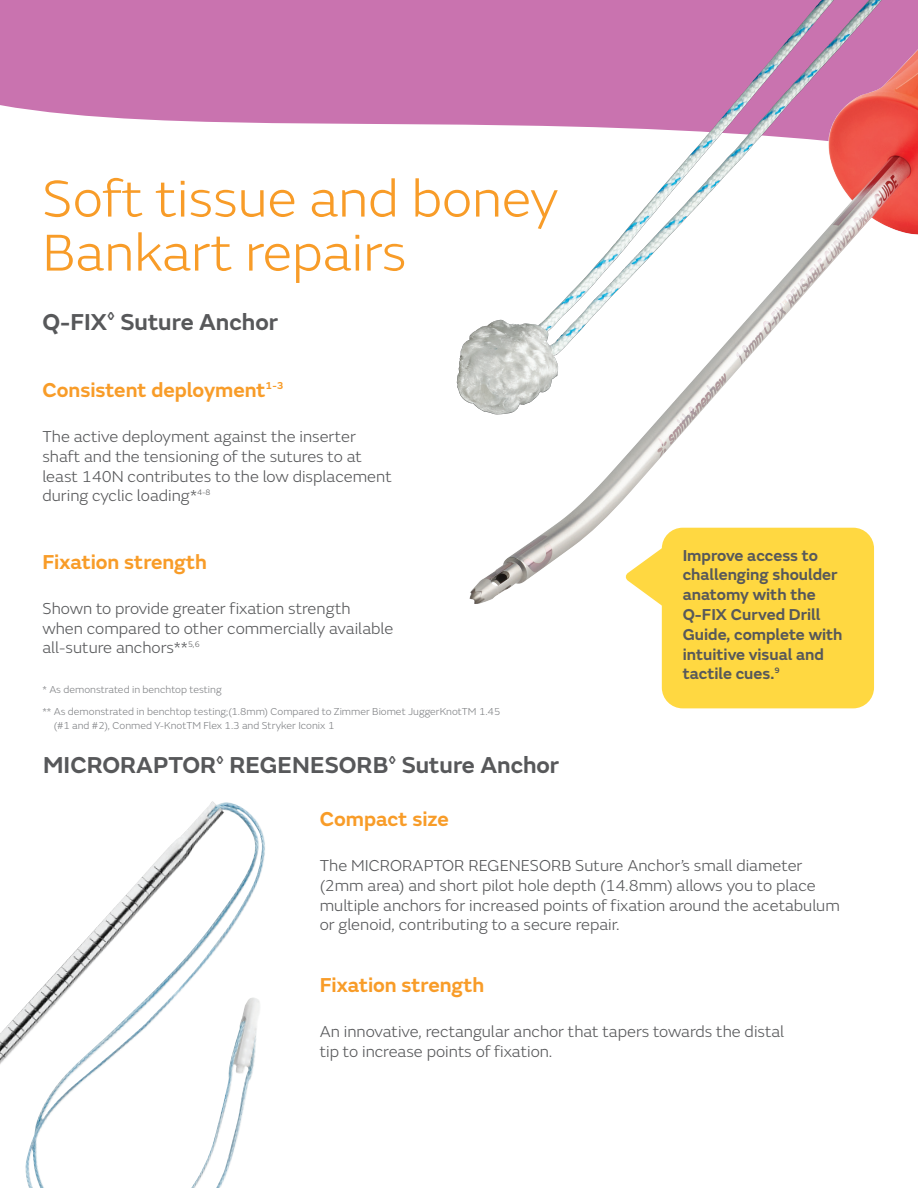
<style>
.page{position:relative;width:918px;height:1188px;background:#fff}
.page>*{position:absolute;margin:0;border:0;box-sizing:border-box;transform-origin:0 0}
.Headline_36_36{font:300 54px/54px "SN Emeric";color:#f89c28}
.Subhead_16_19{font:600 24px "SN Emeric";color:#57585a}
.Subhead_14_16_8{font:600 21px "SN Emeric";color:#f89c28}
.Subhead_14_16_8-2{font:300 16.5px/19.8px "SN Emeric";color:#57585a}
.Body_Text_11_13_2{font:600 16.5px/19.8px "SN Emeric";color:#57585a}
.Subhead_14_16_8-3{font:300 10.5px/13.5px "SN Emeric";color:#808285}
</style>
<div class="page">
<svg style="left:0;top:0;width:918px;height:403px"></svg>
<img style="left:613px;top:0;width:256px;height:49px">
<img style="left:469px;top:49px;width:449px;height:555px">
<img style="left:0;top:801px;width:265px;height:387px">
<div style="left:662px;top:528px;width:212px;height:180px;background:#ffd841;border-radius:21px"></div>
<svg style="left:625px;top:543px;width:38px;height:68px"></svg>
<p class="Headline_36_36" style="left:42px;top:171px;width:517px">Soft tissue and boney<br>Bankart repairs</p>
<p class="Subhead_16_19" style="left:42px;top:306px;width:237px">Q-FIX<sup>◊</sup> Suture Anchor</p>
<p class="Subhead_14_16_8" style="left:42px;top:377px;width:243px">Consistent deployment<sup>1-3</sup></p>
<p class="Subhead_14_16_8-2" style="left:42px;top:427px;width:351px">The active deployment against the inserter shaft and the tensioning of the sutures to at least 140N contributes to the low displacement during cyclic loading*<sup>4-8</sup></p>
<p class="Subhead_14_16_8" style="left:42px;top:548px;width:166px">Fixation strength</p>
<p class="Subhead_14_16_8-2" style="left:42px;top:598px;width:352px">Shown to provide greater fixation strength when compared to other commercially available all-suture anchors**<sup>5,6</sup></p>
<p class="Subhead_14_16_8-3" style="left:42px;top:683px;width:181px">* As demonstrated in benchtop testing</p>
<p class="Subhead_14_16_8-3" style="left:54px;top:705px;width:448px;text-indent:-11px">** As demonstrated in benchtop testing;(1.8mm) Compared to Zimmer Biomet JuggerKnotTM 1.45 (#1 and #2), Conmed Y-KnotTM Flex 1.3 and Stryker Iconix 1</p>
<p class="Body_Text_11_13_2" style="left:683px;top:545px;width:161px">Improve access to challenging shoulder anatomy with the<br>Q-FIX Curved Drill<br>Guide, complete with intuitive visual and tactile cues.<sup>9</sup></p>
<p class="Subhead_16_19" style="left:43px;top:750px;width:517px">MICRORAPTOR<sup>◊</sup> REGENESORB<sup>◊</sup> Suture Anchor</p>
<p class="Subhead_14_16_8" style="left:320px;top:806px;width:131px">Compact size</p>
<p class="Subhead_14_16_8-2" style="left:320px;top:856px;width:522px">The MICRORAPTOR REGENESORB Suture Anchor’s small diameter (2mm area) and short pilot hole depth (14.8mm) allows you to place multiple anchors for increased points of fixation around the acetabulum or glenoid, contributing to a secure repair.</p>
<p class="Subhead_14_16_8" style="left:320px;top:972px;width:166px">Fixation strength</p>
<p class="Subhead_14_16_8-2" style="left:320px;top:1022px;width:466px">An innovative, rectangular anchor that tapers towards the distal tip to increase points of fixation.</p>
</div>
